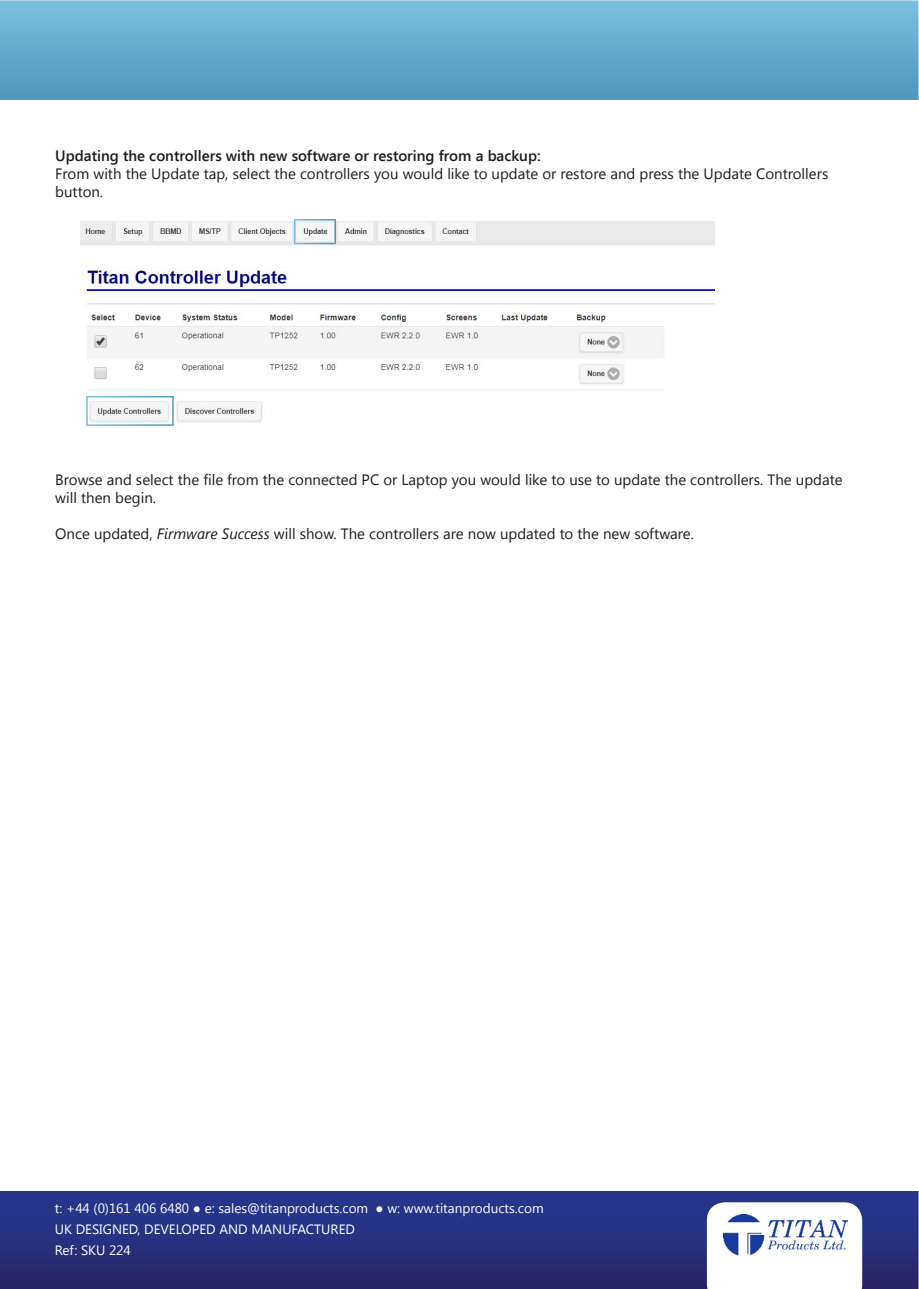
<style>
.page{position:relative;width:919px;height:1289px;background:#fff}
.page>*{position:absolute;margin:0;border:0;box-sizing:border-box;transform-origin:0 0}
.t1{font:15px/18px "Segoe UI";color:#1c1c1b}
.t2{font:600 15px "Segoe UI";color:#1c1c1b}
.t3{font:13.5px/21px "Segoe UI";color:#fff}
.s1{font-style:italic}
</style>
<div class="page">
<img style="left:0;top:0;width:918px;height:100px">
<img style="left:0;top:1191px;width:918px;height:97px">
<svg style="left:706px;top:1202px;width:156px;height:86px"></svg>
<img style="left:723px;top:1214px;width:124px;height:41px">
<img style="left:81px;top:221px;width:633px;height:201px">
<img style="left:172px;top:396px;width:2px;height:29px">
<img style="left:86px;top:396px;width:87px;height:1px">
<img style="left:86px;top:397px;width:2px;height:29px">
<img style="left:295px;top:243px;width:41px;height:1px">
<img style="left:334px;top:219px;width:2px;height:24px">
<img style="left:294px;top:219px;width:41px;height:1px">
<svg style="left:294px;top:220px;width:1px;height:24px"></svg>
<p class="t2" style="left:55px;top:145px;width:487px">Updating the controllers with new software or restoring from a backup:</p>
<p class="t1" style="left:55px;top:164px;width:774px">From with the Update tap, select the controllers you would like to update or restore and press the Update Controllers button.</p>
<p class="t1" style="left:55px;top:470px;width:788px">Browse and select the file from the connected PC or Laptop you would like to use to update the controllers. The update will then begin.</p>
<p class="t1" style="left:55px;top:524px;width:640px">Once updated, <span class="s1">Firmware Success</span> will show. The controllers are now updated to the new software.</p>
<p class="t3" style="left:55px;top:1197px;width:490px">t: +44 (0)161 406 6480 ● e: sales@titanproducts.com ● w: www.titanproducts.com<br>UK DESIGNED, DEVELOPED AND MANUFACTURED<br>Ref: SKU 224</p>
</div>
